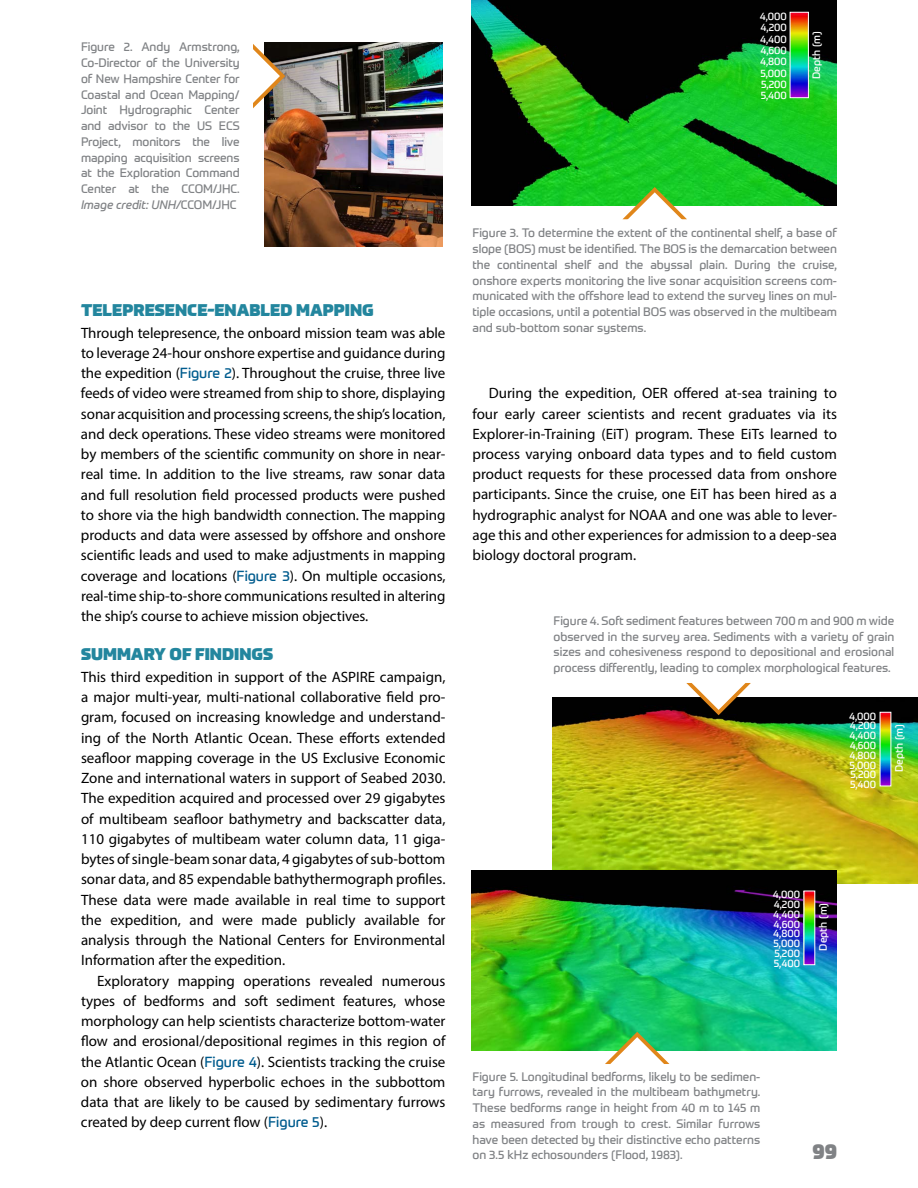
<style>
.page{position:relative;width:918px;height:1188px;background:#fff}
.page>*{position:absolute;margin:0;border:0;box-sizing:border-box;transform-origin:0 0}
.t1{font:900 21px "Prometo";color:#808285}
.t2{font:900 16.5px "Prometo";color:#23869e}
.t3{font:15px/20.2px "Myriad Pro";color:#000;text-align:justify}
.t4{font:12px/15.8px "Prometo";color:#808285;text-align:justify}
.t5{font:10.5px/9.8px "Prometo";color:#fff;text-align:justify}
.s1{font-style:italic}
.s2{font-family:"Prometo";font-size:14.25px;color:#005c8e}
</style>
<div class="page">
<img style="left:553px;top:697px;width:365px;height:186px">
<svg style="left:686px;top:683px;width:65px;height:32px"></svg>
<img style="left:882px;top:714px;width:7px;height:70px">
<img style="left:472px;top:870px;width:364px;height:181px">
<img style="left:472px;top:0;width:365px;height:206px">
<img style="left:265px;top:42px;width:178px;height:204px">
<svg style="left:253px;top:44px;width:32px;height:64px"></svg>
<svg style="left:622px;top:187px;width:65px;height:33px"></svg>
<svg style="left:605px;top:1032px;width:64px;height:32px"></svg>
<img style="left:792px;top:14px;width:15px;height:82px">
<div style="left:790px;top:12px;width:19px;height:86px;border:1px solid #fff"></div>
<img style="left:806px;top:893px;width:7px;height:70px">
<p class="t4" style="left:81px;top:39px;width:160px">Figure 2. Andy Armstrong, Co-Director of the University of New Hampshire Center for Coastal and Ocean Mapping/ Joint Hydrographic Center and advisor to the US ECS Project, monitors the live mapping acquisition screens at the Exploration Command Center at the CCOM/JHC.<br><span class="s1">Image credit: UNH/</span>CCOM/JHC</p>
<p class="t2" style="left:81px;top:299px;width:294px">TELEPRESENCE-ENABLED MAPPING</p>
<p class="t3" style="left:81px;top:322px;width:366px">Through telepresence, the onboard mission team was able to leverage 24-hour onshore expertise and guidance during the expedition (<span class="s2">Figure 2</span>). Throughout the cruise, three live feeds of video were streamed from ship to shore, displaying sonar acquisition and processing screens, the ship’s location, and deck operations. These video streams were monitored by members of the scientific community on shore in near&shy;real time. In addition to the live streams, raw sonar data and full resolution field processed products were pushed to shore via the high bandwidth connection. The mapping products and data were assessed by offshore and onshore scientific leads and used to make adjustments in mapping coverage and locations (<span class="s2">Figure 3</span>). On multiple occasions, real-time ship-to-shore communications resulted in altering the ship’s course to achieve mission objectives.</p>
<p class="t2" style="left:81px;top:644px;width:194px">SUMMARY OF FINDINGS</p>
<p class="t3" style="left:81px;top:666px;width:366px">This third expedition in support of the ASPIRE campaign, a major multi-year, multi-national collaborative field pro&shy;gram, focused on increasing knowledge and understand&shy;ing of the North Atlantic Ocean. These efforts extended seafloor mapping coverage in the US Exclusive Economic Zone and international waters in support of Seabed 2030.<br>The expedition acquired and processed over 29 gigabytes of multibeam seafloor bathymetry and backscatter data, 110 gigabytes of multibeam water column data, 11 giga&shy;bytes of single-beam sonar data, 4 gigabytes of sub-bottom sonar data, and 85 expendable bathythermograph profiles.<br>These data were made available in real time to support the expedition, and were made publicly available for analysis through the National Centers for Environmental Information after the expedition.</p>
<p class="t3" style="left:81px;top:970px;width:366px;text-indent:16px">Exploratory mapping operations revealed numerous types of bedforms and soft sediment features, whose morphology can help scientists characterize bottom-water flow and erosional/depositional regimes in this region of the Atlantic Ocean (<span class="s2">Figure 4</span>). Scientists tracking the cruise on shore observed hyperbolic echoes in the subbottom data that are likely to be caused by sedimentary furrows created by deep current flow (<span class="s2">Figure 5</span>).</p>
<p class="t5" style="left:760px;top:11px;width:29px;line-height:11.4px">4,000<br>4,200<br>4,400<br>4,600<br>4,800<br>5,000<br>5,200<br>5,400</p>
<p class="t5" style="left:812px;top:79px;width:49px;rotate:-90deg">Depth (m)</p>
<p class="t4" style="left:472px;top:225px;width:366px">Figure 3. To determine the extent of the continental shelf, a base of slope (BOS) must be identified. The BOS is the demarcation between the continental shelf and the abyssal plain. During the cruise, onshore experts monitoring the live sonar acquisition screens com&shy;municated with the offshore lead to extend the survey lines on mul&shy;tiple occasions, until a potential BOS was observed in the multibeam and sub-bottom sonar systems.</p>
<p class="t3" style="left:473px;top:383px;width:366px;text-indent:16px">During the expedition, OER offered at-sea training to four early career scientists and recent graduates via its Explorer-in-Training (EiT) program. These EiTs learned to process varying onboard data types and to field custom product requests for these processed data from onshore participants. Since the cruise, one EiT has been hired as a hydrographic analyst for NOAA and one was able to lever&shy;age this and other experiences for admission to a deep-sea biology doctoral program.</p>
<p class="t4" style="left:554px;top:613px;width:342px">Figure 4. Soft sediment features between 700 m and 900 m wide observed in the survey area. Sediments with a variety of grain sizes and cohesiveness respond to depositional and erosional process differently, leading to complex morphological features.</p>
<p class="t5" style="left:849px;top:711px;width:29px">4,000<br>4,200<br>4,400<br>4,600<br>4,800<br>5,000<br>5,200<br>5,400</p>
<p class="t5" style="left:894px;top:772px;width:49px;rotate:-90deg">Depth (m)</p>
<p class="t5" style="left:773px;top:890px;width:29px">4,000<br>4,200<br>4,400<br>4,600<br>4,800<br>5,000<br>5,200<br>5,400</p>
<p class="t5" style="left:818px;top:951px;width:49px;rotate:-90deg">Depth (m)</p>
<p class="t4" style="left:472px;top:1068px;width:289px">Figure 5. Longitudinal bedforms, likely to be sedimen&shy;tary furrows, revealed in the multibeam bathymetry.<br>These bedforms range in height from 40 m to 145 m as measured from trough to crest. Similar furrows have been detected by their distinctive echo patterns on 3.5 kHz echosounders (Flood, 1983).</p>
<h1 class="t1" style="left:812px;top:1138px;width:26px">99</h1>
</div>
